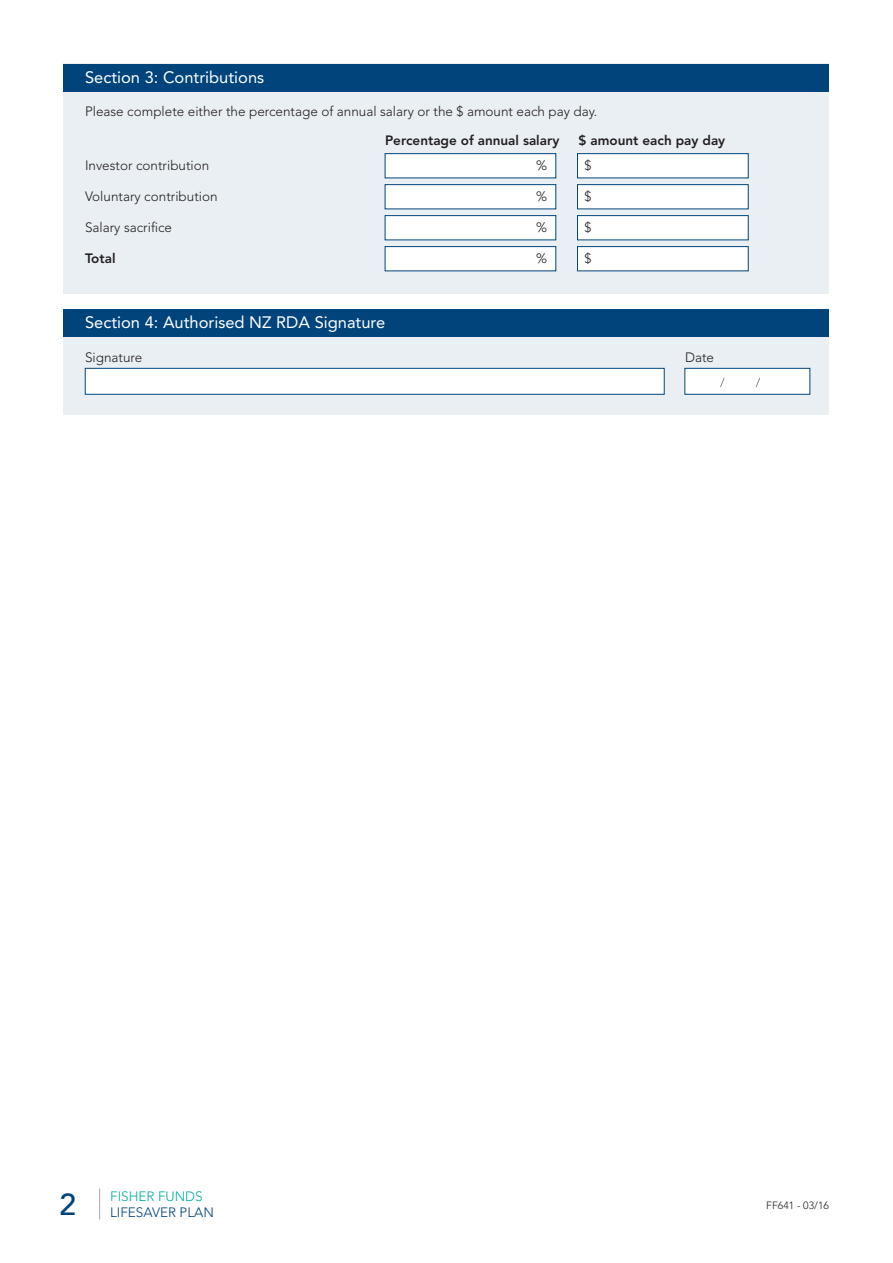
<style>
.page{position:relative;width:893px;height:1263px;background:#fff}
.page>*{position:absolute;margin:0;border:0;box-sizing:border-box;transform-origin:0 0}
.t1{font:500 30px "Avenir";color:#00447b}
.t2{font:16.5px "Avenir";color:#fff}
.t3{font:300 13.5px "Avenir";color:#231f20}
.t4{font:800 13.5px "Avenir";color:#231f20}
.t5{font:300 13.5px "Avenir";color:#00447b}
.t6{font:300 13.5px "Avenir";color:#00ae9e}
.t7{font:300 10.5px "Avenir";color:#231f20}
</style>
<div class="page">
<hr style="left:99px;top:1188px;width:1px;height:31px;background:#a8a9ad">
<div style="left:64px;top:64px;width:765px;height:230px;background:#eaeff4"></div>
<svg style="left:385px;top:153px;width:171px;height:25px"></svg>
<svg style="left:385px;top:184px;width:171px;height:25px"></svg>
<svg style="left:385px;top:215px;width:171px;height:25px"></svg>
<svg style="left:385px;top:246px;width:171px;height:25px"></svg>
<div style="left:64px;top:64px;width:765px;height:27px;background:#00447b"></div>
<svg style="left:577px;top:153px;width:172px;height:25px"></svg>
<svg style="left:577px;top:184px;width:172px;height:25px"></svg>
<svg style="left:577px;top:215px;width:172px;height:25px"></svg>
<svg style="left:577px;top:246px;width:172px;height:25px"></svg>
<div style="left:64px;top:309px;width:765px;height:105px;background:#eaeff4"></div>
<div style="left:64px;top:309px;width:765px;height:28px;background:#00447b"></div>
<svg style="left:684px;top:368px;width:126px;height:27px"></svg>
<svg style="left:85px;top:368px;width:580px;height:27px"></svg>
<p class="t2" style="left:85px;top:68px;width:181px">Section 3: Contributions</p>
<p class="t3" style="left:85px;top:104px;width:514px">Please complete either the percentage of annual salary or the $ amount each pay day.</p>
<p class="t4" style="left:385px;top:132px;width:176px">Percentage of annual salary</p>
<p class="t4" style="left:579px;top:132px;width:148px">$ amount each pay day</p>
<p class="t3" style="left:85px;top:157px;width:126px">Investor contribution</p>
<p class="t3" style="left:536px;top:157px;width:13px">%</p>
<p class="t3" style="left:585px;top:157px;width:9px">$</p>
<p class="t3" style="left:85px;top:188px;width:134px">Voluntary contribution</p>
<p class="t3" style="left:536px;top:188px;width:13px">%</p>
<p class="t3" style="left:585px;top:188px;width:9px">$</p>
<p class="t3" style="left:85px;top:219px;width:89px">Salary sacrifice</p>
<p class="t3" style="left:536px;top:219px;width:13px">%</p>
<p class="t3" style="left:585px;top:219px;width:9px">$</p>
<p class="t4" style="left:85px;top:250px;width:32px">Total</p>
<p class="t3" style="left:536px;top:250px;width:13px">%</p>
<p class="t3" style="left:585px;top:250px;width:9px">$</p>
<p class="t2" style="left:85px;top:313px;width:302px">Section 4: Authorised NZ RDA Signature</p>
<p class="t3" style="left:85px;top:349px;width:59px">Signature</p>
<p class="t3" style="left:685px;top:349px;width:31px">Date</p>
<p class="t6" style="left:110px;top:1188px;width:94px">FISHER FUNDS</p>
<p class="t5" style="left:110px;top:1204px;width:105px">LIFESAVER PLAN</p>
<h1 class="t1" style="left:59px;top:1187px;width:18px">2</h1>
<p class="t7" style="left:766px;top:1199px;width:64px">FF641 - 03/16</p>
</div>
